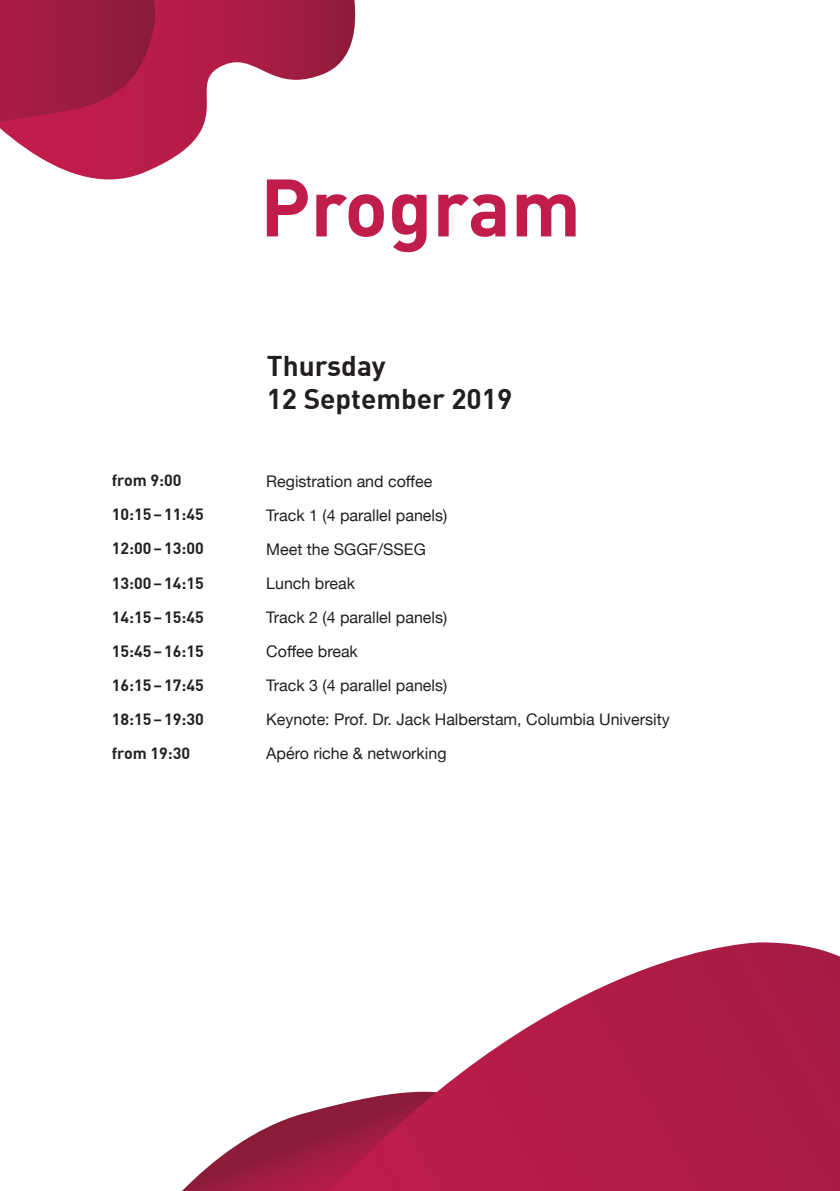
<style>
.page{position:relative;width:840px;height:1191px;background:#fff}
.page>*{position:absolute;margin:0;border:0;box-sizing:border-box;transform-origin:0 0}
.t1{font:700 80px "DIN";color:#c01d4c}
.t2{font:700 28px/33.6px "DIN";color:#231f20}
.t3{font:16px "Helvetica Neue";color:#231f20}
.t4{font:700 16px "DIN";color:#231f20}
</style>
<div class="page">
<svg style="left:182px;top:1106px;width:149px;height:85px"></svg>
<svg style="left:0;top:0;width:356px;height:179px"></svg>
<svg style="left:0;top:0;width:156px;height:122px;background:#a21c41"></svg>
<svg style="left:331px;top:942px;width:508px;height:249px"></svg>
<h1 class="t1" style="left:260px;top:155px;width:322px">Program</h1>
<h2 class="t2" style="left:266px;top:348px;width:247px">Thursday<br>12 September 2019</h2>
<p class="t4" style="left:112px;top:470px;width:71px">from 9:00</p>
<p class="t3" style="left:266px;top:469px;width:167px">Registration and coffee</p>
<p class="t4" style="left:112px;top:504px;width:94px">10:15–11:45</p>
<p class="t3" style="left:266px;top:503px;width:182px">Track 1 (4 parallel panels)</p>
<p class="t4" style="left:112px;top:538px;width:94px">12:00–13:00</p>
<p class="t3" style="left:266px;top:537px;width:161px">Meet the SGGF/SSEG</p>
<p class="t4" style="left:112px;top:572px;width:94px">13:00–14:15</p>
<p class="t3" style="left:266px;top:571px;width:90px">Lunch break</p>
<p class="t4" style="left:112px;top:606px;width:94px">14:15–15:45</p>
<p class="t3" style="left:266px;top:605px;width:182px">Track 2 (4 parallel panels)</p>
<p class="t4" style="left:112px;top:640px;width:94px">15:45–16:15</p>
<p class="t3" style="left:266px;top:639px;width:93px">Coffee break</p>
<p class="t4" style="left:112px;top:674px;width:94px">16:15–17:45</p>
<p class="t3" style="left:266px;top:673px;width:182px">Track 3 (4 parallel panels)</p>
<p class="t4" style="left:112px;top:708px;width:94px">18:15–19:30</p>
<p class="t3" style="left:266px;top:708px;width:405px">Keynote: Prof. Dr. Jack Halberstam, Columbia University</p>
<p class="t4" style="left:112px;top:742px;width:80px">from 19:30</p>
<p class="t3" style="left:266px;top:742px;width:182px">Apéro riche &amp; networking</p>
</div>
